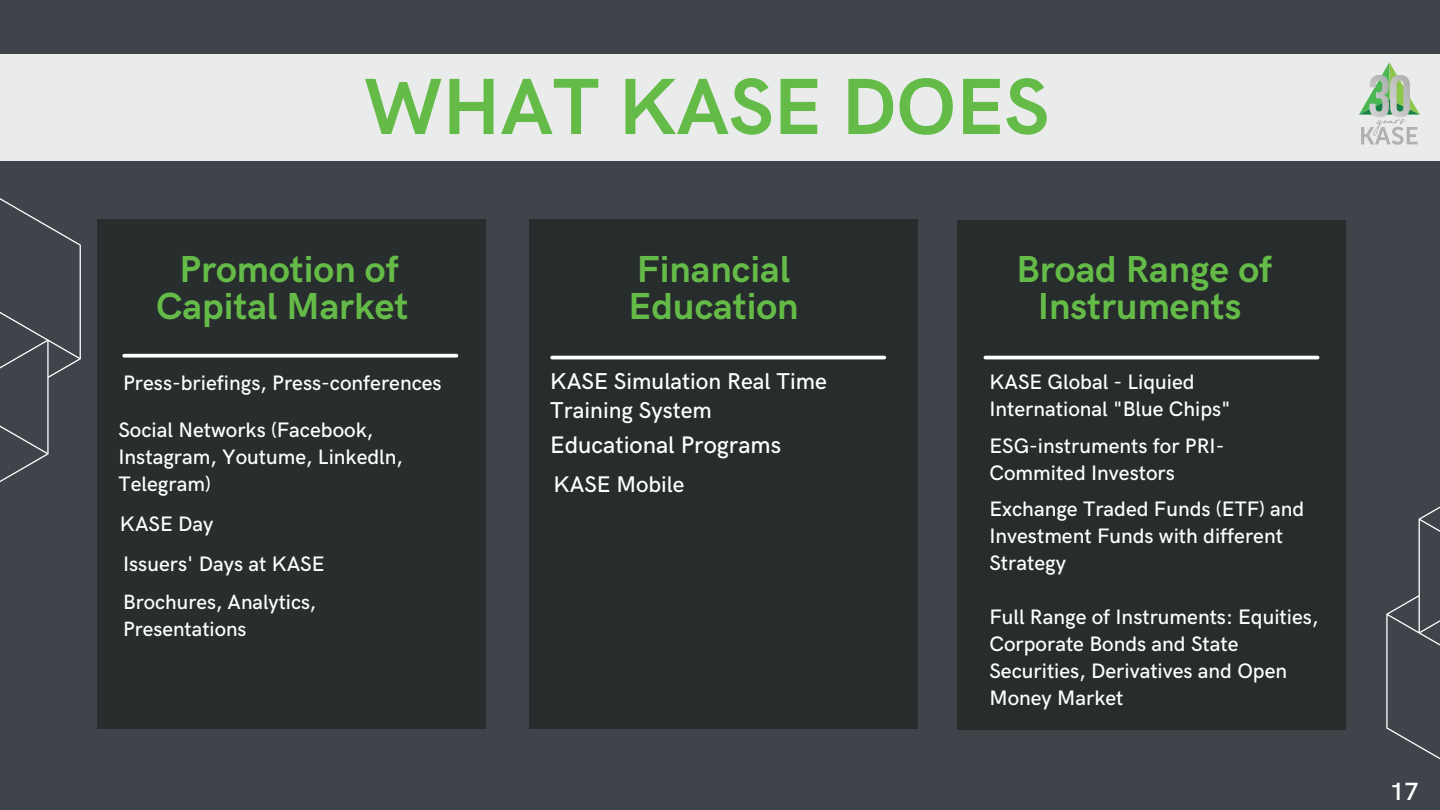
<style>
.page{position:relative;width:1440px;height:810px;background:#3f444a}
.page>*{position:absolute;margin:0;border:0;box-sizing:border-box;transform-origin:0 0}
.t1{font:700 80px "HK Grotesk";color:#65bb48}
.t2{font:700 37.8px/36.8px "HK Grotesk";color:#65bb48;text-align:center}
.t3{font:600 25px "HK Grotesk";color:#fff}
.t4{font:500 24px "HK Grotesk";color:#fff}
.t5{font:500 23px/29.2px "HK Grotesk";color:#fff}
.t6{font:500 22.7px "HK Grotesk";color:#fff}
.t7{font:500 21px/27px "HK Grotesk";color:#fff}
.t8{font:500 20.7px/26.2px "HK Grotesk";color:#fff}
</style>
<div class="page">
<div style="left:98px;top:219px;width:388px;height:510px;background:#262b2b"></div>
<svg style="left:124px;top:354px;width:332px;height:4px"></svg>
<div style="left:529px;top:219px;width:388px;height:510px;background:#262b2b"></div>
<hr style="left:552px;top:356px;width:332px;height:3px;background:#fff">
<div style="left:958px;top:220px;width:388px;height:510px;background:#262b2b"></div>
<hr style="left:985px;top:356px;width:333px;height:3px;background:#fff">
<div style="left:0;top:54px;width:1440px;height:106px;background:#eaebeb"></div>
<svg style="left:1359px;top:62px;width:61px;height:83px"></svg>
<div style="left:1386px;top:462px;width:54px;height:324px;background:#3f444a"></div>
<div style="left:0;top:187px;width:81px;height:324px;background:#3f444a"></div>
<h1 class="t1" style="left:364px;top:62px;width:686px">WHAT KASE DOES</h1>
<h2 class="t2" style="left:156px;top:252px;width:254px">Promotion of<br>Capital Market</h2>
<h2 class="t2" style="left:629px;top:252px;width:172px;text-align:left">Financial<br>Education</h2>
<h2 class="t2" style="left:1016px;top:252px;width:257px">Broad Range of<br>Instruments</h2>
<p class="t7" style="left:123px;top:370px;width:320px">Press-briefings, Press-conferences</p>
<p class="t7" style="left:118px;top:417px;width:286px">Social Networks (Facebook,<br>Instagram, Youtume, Linkedln,<br>Telegram)</p>
<p class="t7" style="left:120px;top:505px;width:206px;line-height:40.2px">KASE Day<br>Issuers' Days at KASE</p>
<p class="t8" style="left:123px;top:590px;width:195px">Brochures, Analytics,<br>Presentations</p>
<p class="t5" style="left:550px;top:368px;width:278px">KASE Simulation Real Time<br>Training System</p>
<p class="t4" style="left:550px;top:432px;width:232px">Educational Programs</p>
<p class="t6" style="left:553px;top:471px;width:133px">KASE Mobile</p>
<p class="t7" style="left:989px;top:369px;width:243px">KASE Global - Liquied<br>International "Blue Chips"</p>
<p class="t7" style="left:989px;top:434px;width:236px">ESG-instruments for PRI-<br>Commited Investors</p>
<p class="t7" style="left:989px;top:496px;width:316px">Exchange Traded Funds (ETF) and<br>Investment Funds with different<br>Strategy</p>
<p class="t7" style="left:989px;top:604px;width:330px">Full Range of Instruments: Equities,<br>Corporate Bonds and State<br>Securities, Derivatives and Open<br>Money Market</p>
<p class="t3" style="left:1390px;top:777px;width:30px">17</p>
</div>
